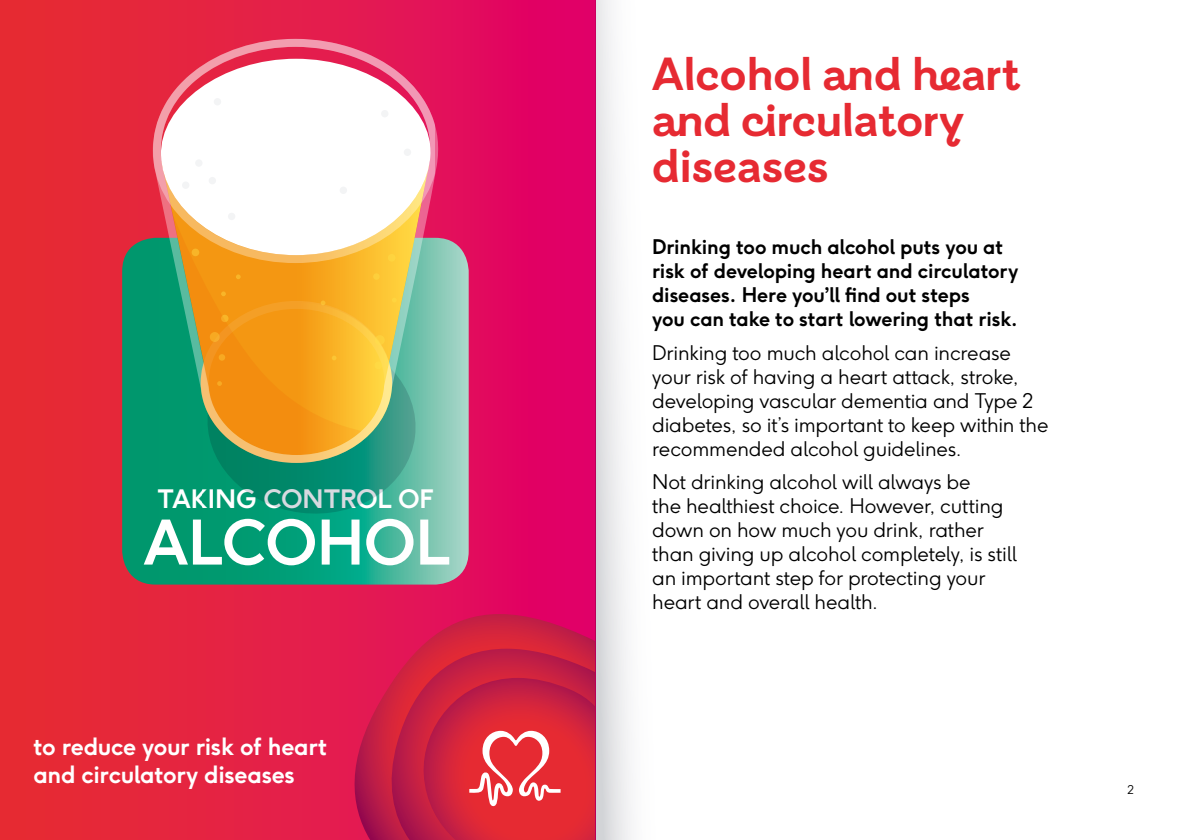
<style>
.page{position:relative;width:1191px;height:840px;background:#fff}
.page>*{position:absolute;margin:0;border:0;box-sizing:border-box;transform-origin:0 0}
.t1{font:700 60.8px "F37 Ginger";color:#fff}
.t2{font:700 46px/46px "BHF";color:#e62a32}
.t3{font:700 25.2px "F37 Ginger";color:#fff}
.t4{font:700 23.6px/28.4px "F37 Ginger";letter-spacing:-.015em;color:#fff}
.t5{font:300 20px/24px "F37 Ginger";letter-spacing:-.005em;color:#000}
.t6{font:700 20px/24px "F37 Ginger";letter-spacing:-.01em;color:#000}
.t7{font:300 12px "F37 Ginger";color:#000}
</style>
<div class="page">
<div style="left:0;top:0;width:595px;height:839px;background:linear-gradient(to right,#e6322f,#e00469)"></div>
<svg style="left:346px;top:613px;width:249px;height:226px;background:#d4194d"></svg>
<svg style="left:386px;top:648px;width:209px;height:191px;background:#d42c44"></svg>
<svg style="left:122px;top:238px;width:347px;height:346px;background:#31a788"></svg>
<svg style="left:202px;top:464px;width:219px;height:55px;background:#109879"></svg>
<svg style="left:147px;top:35px;width:299px;height:429px;background:#aca04c"></svg>
<svg style="left:149px;top:35px;width:286px;height:230px;background:#de5455"></svg>
<svg style="left:159px;top:59px;width:275px;height:196px"></svg>
<div style="left:404px;top:148px;width:7px;height:8px;background:#f3f4f5;border-radius:50%"></div>
<div style="left:340px;top:186px;width:7px;height:8px;background:#f3f4f5;border-radius:50%"></div>
<div style="left:195px;top:159px;width:7px;height:8px;background:#f3f4f5;border-radius:50%"></div>
<div style="left:209px;top:177px;width:7px;height:7px;background:#f3f4f5;border-radius:50%"></div>
<div style="left:228px;top:212px;width:7px;height:8px;background:#f3f4f5;border-radius:50%"></div>
<div style="left:182px;top:181px;width:7px;height:8px;background:#f3f4f5;border-radius:50%"></div>
<div style="left:214px;top:98px;width:7px;height:7px;background:#f3f4f5;border-radius:50%"></div>
<div style="left:381px;top:110px;width:7px;height:7px;background:#f3f4f5;border-radius:50%"></div>
<svg style="left:595px;top:0;width:36px;height:839px"></svg>
<p class="t3" style="left:157px;top:482px;width:278px">TAKING CONTROL OF</p>
<h1 class="t1" style="left:144px;top:503px;width:308px">ALCOHOL</h1>
<p class="t4" style="left:34px;top:731px;width:295px">to reduce your risk of heart and circulatory diseases</p>
<h2 class="t2" style="left:652px;top:51px;width:369px">Alcohol and heart and circulatory diseases</h2>
<p class="t6" style="left:652px;top:235px;width:367px">Drinking too much alcohol puts you at risk of developing heart and circulatory diseases. Here you’ll find out steps<br>you can take to start lowering that risk.</p>
<p class="t5" style="left:652px;top:340px;width:398px">Drinking too much alcohol can increase your risk of having a heart attack, stroke, developing vascular dementia and Type 2 diabetes, so it’s important to keep within the recommended alcohol guidelines.</p>
<p class="t5" style="left:652px;top:469px;width:366px">Not drinking alcohol will always be<br>the healthiest choice. However, cutting down on how much you drink, rather than giving up alcohol completely, is still an important step for protecting your heart and overall health.</p>
<p class="t7" style="left:1127px;top:782px;width:8px">2</p>
</div>
